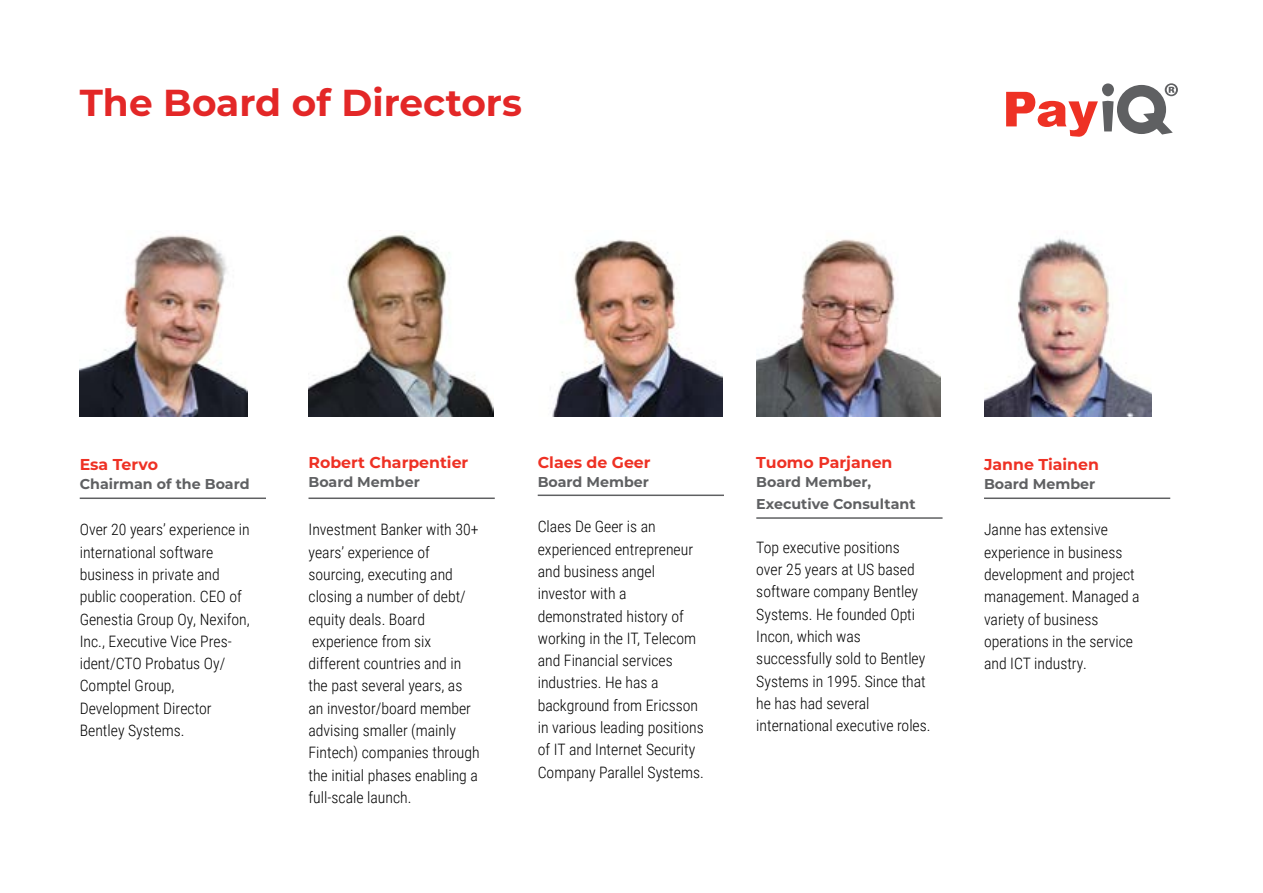
<style>
.page{position:relative;width:1263px;height:893px;background:#fff}
.page>*{position:absolute;margin:0;border:0;box-sizing:border-box;transform-origin:0 0}
.t1{font:700 37.5px "Montserrat";color:#e32727}
.p2{font:300 15.75px/22.4px "Roboto Condensed";color:#000}
.p3{font:700 15.75px "Montserrat";color:#ee3124}
.p4{font:700 14.25px "Montserrat";color:#5f6062}
.s1{color:#fff}
</style>
<div class="page">
<img style="left:80px;top:235px;width:167px;height:181px">
<img style="left:308px;top:233px;width:185px;height:183px">
<img style="left:552px;top:239px;width:170px;height:177px">
<img style="left:756px;top:239px;width:185px;height:177px">
<img style="left:984px;top:238px;width:167px;height:178px">
<svg style="left:1006px;top:83px;width:172px;height:54px"></svg>
<hr style="left:80px;top:497px;width:186px;height:2px;background:#5f6062">
<hr style="left:308px;top:497px;width:187px;height:2px;background:#5f6062">
<hr style="left:538px;top:495px;width:186px;height:1px;background:#5f6062">
<hr style="left:756px;top:517px;width:186px;height:2px;background:#5f6062">
<hr style="left:984px;top:497px;width:186px;height:2px;background:#5f6062">
<h1 class="t1" style="left:80px;top:76px;width:464px">The Board of Directors<span class="s1">s</span></h1>
<p class="p3" style="left:80px;top:453px;width:80px">Esa Tervo</p>
<p class="p4" style="left:80px;top:473px;width:171px">Chairman of the Board</p>
<p class="p2" style="left:80px;top:518px;width:172px">Over 20 years’ experience in international software</p>
<p class="p2" style="left:80px;top:562px;width:172px">business in private and public cooperation. CEO of<br>Genestia Group Oy, Nexifon,<br>Inc., Executive Vice Pres&shy;ident/CTO Probatus Oy/<br>Comptel Group,</p>
<p class="p2" style="left:80px;top:696px;width:133px">Development Director</p>
<p class="p2" style="left:80px;top:719px;width:106px">Bentley Systems.</p>
<p class="p3" style="left:308px;top:451px;width:161px">Robert Charpentier</p>
<p class="p4" style="left:308px;top:471px;width:113px">Board Member</p>
<p class="p2" style="left:308px;top:518px;width:171px">Investment Banker with 30+ years’ experience of</p>
<p class="p2" style="left:308px;top:562px;width:159px">sourcing, executing and closing a number of debt/ equity deals. Board</p>
<p class="p2" style="left:308px;top:629px;width:173px">experience from six different countries and in the past several years, as an investor/board member advising smaller (mainly<br>Fintech) companies through the initial phases enabling a full-scale launch.</p>
<p class="p3" style="left:538px;top:451px;width:114px">Claes de Geer</p>
<p class="p4" style="left:538px;top:471px;width:113px">Board Member</p>
<p class="p2" style="left:538px;top:515px;width:120px">Claes De Geer is an</p>
<p class="p2" style="left:538px;top:537px;width:157px">experienced entrepreneur and business angel</p>
<p class="p2" style="left:538px;top:582px;width:90px">investor with a</p>
<p class="p2" style="left:538px;top:604px;width:160px">demonstrated history of working in the IT, Telecom and Financial services industries. He has a</p>
<p class="p2" style="left:538px;top:693px;width:168px">background from Ericsson in various leading positions of IT and Internet Security<br>Company Parallel Systems.</p>
<p class="p3" style="left:756px;top:451px;width:138px">Tuomo Parjanen</p>
<p class="p4" style="left:756px;top:471px;width:116px">Board Member,</p>
<p class="p4" style="left:756px;top:494px;width:161px">Executive Consultant</p>
<p class="p2" style="left:756px;top:535px;width:163px">Top executive positions over 25 years at US based software company Bentley<br>Systems. He founded Opti<br>Incon, which was</p>
<p class="p2" style="left:756px;top:647px;width:171px">successfully sold to Bentley</p>
<p class="p2" style="left:756px;top:669px;width:171px">Systems in 1995. Since that he has had several</p>
<p class="p2" style="left:756px;top:714px;width:176px">international executive roles.</p>
<p class="p3" style="left:984px;top:453px;width:117px">Janne Tiainen</p>
<p class="p4" style="left:984px;top:473px;width:113px">Board Member</p>
<p class="p2" style="left:984px;top:518px;width:126px">Janne has extensive</p>
<p class="p2" style="left:984px;top:540px;width:157px">experience in business development and project management. Managed a variety of business</p>
<p class="p2" style="left:984px;top:629px;width:151px">operations in the service and ICT industry.</p>
</div>
